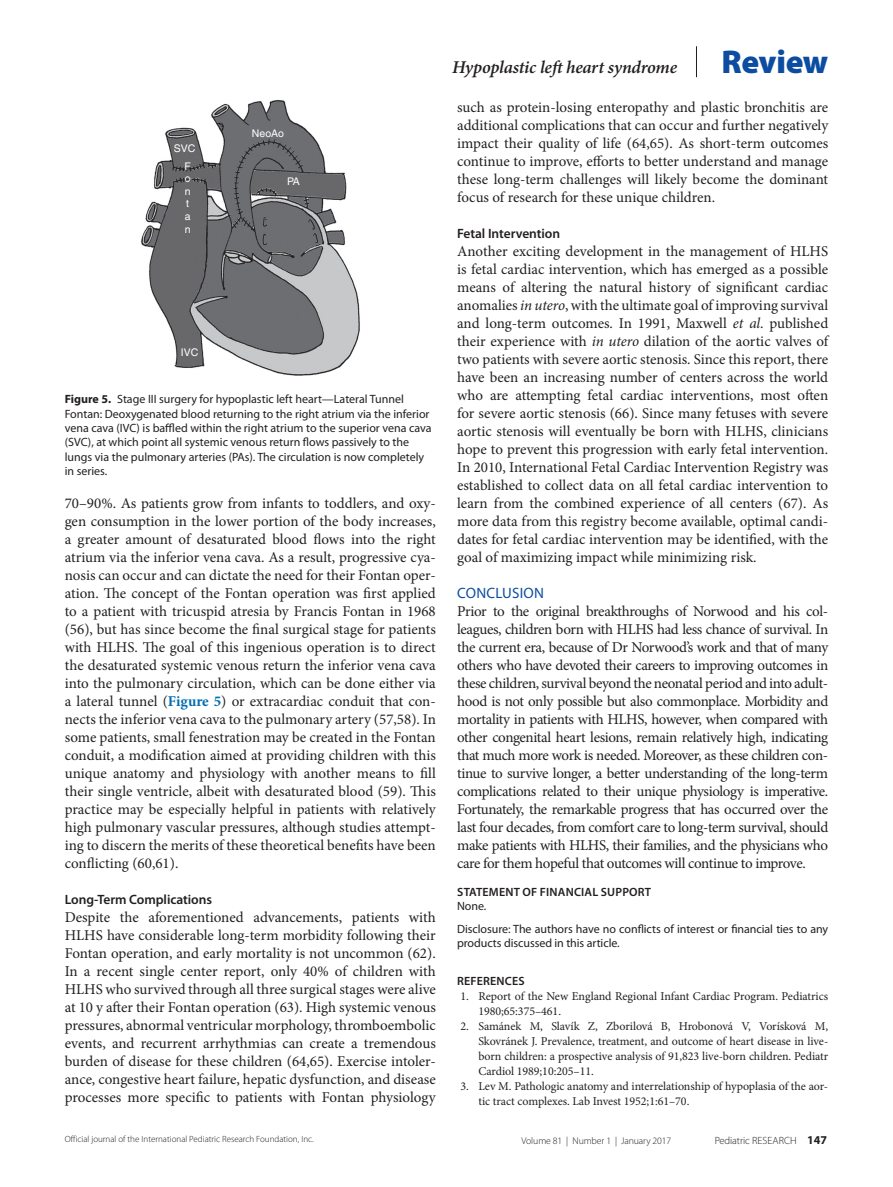
<style>
.page{position:relative;width:893px;height:1187px;background:#fff}
.page>*{position:absolute;margin:0;border:0;box-sizing:border-box;transform-origin:0 0}
.t1{font:900 33px "Myriad Pro";letter-spacing:-.01em;color:#0d4da1}
.t2{font:italic 600 18px "Minion Pro";letter-spacing:-.015em;color:#231f20}
.t3{font:15px/18px "Minion Pro";color:#231f20;text-align:justify}
.t4{font:15px "Myriad Pro";letter-spacing:.015em;color:#0d4da1}
.t5{font:600 13.5px "Myriad Pro";letter-spacing:-.005em;color:#231f20}
.t6{font:12px/14.4px "Myriad Pro";color:#231f20}
.t7{font:12px/15px "Minion Pro";letter-spacing:-.005em;color:#231f20}
.t8{font:600 12px "Myriad Pro";letter-spacing:.015em;color:#231f20}
.t9{font:300 10.5px "Myriad Pro";letter-spacing:-.005em;color:#231f20}
.t10{font:10.5px/12.6px "Helvetica";color:#fff}
.t11{font:300 9.75px "Myriad Pro";letter-spacing:-.01em;color:#231f20}
.t12{font:300 9px "Myriad Pro";color:#231f20}
.s1{font-weight:700}
.s2{font-weight:700;color:#006cb3}
.s3{font-style:italic}
.s4{font-weight:700;font-size:12px}
</style>
<div class="page">
<hr style="left:696px;top:46px;width:1px;height:31px;background:#231f20">
<img style="left:141px;top:99px;width:219px;height:277px">
<p class="t10" style="left:174px;top:142px;width:23px">SVC</p>
<p class="t10" style="left:185px;top:159px;width:8px">F o n t a n</p>
<p class="t10" style="left:181px;top:346px;width:19px">IVC</p>
<p class="t10" style="left:252px;top:127px;width:34px">NeoAo</p>
<p class="t10" style="left:287px;top:175px;width:14px">PA</p>
<p class="t6" style="left:65px;top:392px;width:368px"><span class="s1">Figure 5.</span> Stage III surgery for hypoplastic left heart—Lateral Tunnel Fontan: Deoxygenated blood returning to the right atrium via the inferior vena cava (IVC) is baffled within the right atrium to the superior vena cava (SVC), at which point all systemic venous return flows passively to the lungs via the pulmonary arteries (PAs). The circulation is now completely in series.</p>
<p class="t3" style="left:65px;top:494px;width:373px">70–90%. As patients grow from infants to toddlers, and oxy&shy;gen consumption in the lower portion of the body increases, a greater amount of desaturated blood flows into the right atrium via the inferior vena cava. As a result, progressive cya&shy;nosis can occur and can dictate the need for their Fontan oper&shy;ation. The concept of the Fontan operation was first applied to a patient with tricuspid atresia by Francis Fontan in 1968 (56), but has since become the final surgical stage for patients with HLHS. The goal of this ingenious operation is to direct the desaturated systemic venous return the inferior vena cava into the pulmonary circulation, which can be done either via a lateral tunnel (<span class="s2">Figure 5</span>) or extracardiac conduit that con&shy;nects the inferior vena cava to the pulmonary artery (57,58). In some patients, small fenestration may be created in the Fontan conduit, a modification aimed at providing children with this unique anatomy and physiology with another means to fill their single ventricle, albeit with desaturated blood (59). This practice may be especially helpful in patients with relatively high pulmonary vascular pressures, although studies attempt&shy;ing to discern the merits of these theoretical benefits have been conflicting (60,61).</p>
<p class="t5" style="left:65px;top:890px;width:149px">Long-Term Complications</p>
<p class="t3" style="left:65px;top:908px;width:373px">Despite the aforementioned advancements, patients with HLHS have considerable long-term morbidity following their Fontan operation, and early mortality is not uncommon (62).<br>In a recent single center report, only 40% of children with HLHS who survived through all three surgical stages were alive at 10 y after their Fontan operation (63). High systemic venous pressures, abnormal ventricular morphology, thromboembolic events, and recurrent arrhythmias can create a tremendous burden of disease for these children (64,65). Exercise intoler&shy;ance, congestive heart failure, hepatic dysfunction, and disease processes more specific to patients with Fontan physiology</p>
<p class="t12" style="left:65px;top:1134px;width:250px">Official journal of the International Pediatric Research Foundation, Inc.</p>
<p class="t2" style="left:452px;top:55px;width:227px">Hypoplastic left heart syndrome</p>
<h1 class="t1" style="left:721px;top:44px;width:108px">Review</h1>
<p class="t3" style="left:457px;top:98px;width:373px">such as protein-losing enteropathy and plastic bronchitis are additional complications that can occur and further negatively impact their quality of life (64,65). As short-term outcomes continue to improve, efforts to better understand and manage these long-term challenges will likely become the dominant focus of research for these unique children.</p>
<p class="t5" style="left:457px;top:224px;width:105px">Fetal Intervention</p>
<p class="t3" style="left:457px;top:242px;width:373px">Another exciting development in the management of HLHS is fetal cardiac intervention, which has emerged as a possible means of altering the natural history of significant cardiac anomalies <span class="s3">in utero</span>, with the ultimate goal of improving survival and long-term outcomes. In 1991, Maxwell <span class="s3">et al</span>. published their experience with <span class="s3">in utero</span> dilation of the aortic valves of two patients with severe aortic stenosis. Since this report, there have been an increasing number of centers across the world who are attempting fetal cardiac interventions, most often for severe aortic stenosis (66). Since many fetuses with severe aortic stenosis will eventually be born with HLHS, clinicians hope to prevent this progression with early fetal intervention.<br>In 2010, International Fetal Cardiac Intervention Registry was established to collect data on all fetal cardiac intervention to learn from the combined experience of all centers (67). As more data from this registry become available, optimal candi&shy;dates for fetal cardiac intervention may be identified, with the goal of maximizing impact while minimizing risk.</p>
<p class="t4" style="left:457px;top:583px;width:88px">CONCLUSION</p>
<p class="t3" style="left:457px;top:602px;width:373px">Prior to the original breakthroughs of Norwood and his col&shy;leagues, children born with HLHS had less chance of survival. In the current era, because of Dr Norwood’s work and that of many others who have devoted their careers to improving outcomes in these children, survival beyond the neonatal period and into adult&shy;hood is not only possible but also commonplace. Morbidity and mortality in patients with HLHS, however, when compared with other congenital heart lesions, remain relatively high, indicating that much more work is needed. Moreover, as these children con&shy;tinue to survive longer, a better understanding of the long-term complications related to their unique physiology is imperative.<br>Fortunately, the remarkable progress that has occurred over the last four decades, from comfort care to long-term survival, should make patients with HLHS, their families, and the physicians who care for them hopeful that outcomes will continue to improve.</p>
<p class="t8" style="left:457px;top:884px;width:195px">STATEMENT OF FINANCIAL SUPPORT</p>
<p class="t6" style="left:457px;top:894px;width:373px;line-height:22.6px">None.<br>Disclosure: The authors have no conflicts of interest or financial ties to any</p>
<p class="t6" style="left:457px;top:935px;width:164px">products discussed in this article.</p>
<p class="t8" style="left:457px;top:973px;width:15px">References</p>
<p class="t7" style="left:478px;top:988px;width:351px;text-indent:-18px">1. Report of the New England Regional Infant Cardiac Program. Pediatrics<br>1980;65:375–461.</p>
<p class="t7" style="left:478px;top:1018px;width:351px;text-align:justify;text-indent:-18px">2. Samánek M, Slavík Z, Zborilová B, Hrobonová V, Vorísková M, Skovránek J. Prevalence, treatment, and outcome of heart disease in live&shy;born children: a prospective analysis of 91,823 live-born children. Pediatr Cardiol 1989;10:205–11.</p>
<p class="t7" style="left:478px;top:1078px;width:351px;text-indent:-18px">3. Lev M. Pathologic anatomy and interrelationship of hypoplasia of the aor&shy;tic tract complexes. Lab Invest 1952;1:61–70.</p>
<p class="t11" style="left:521px;top:1135px;width:151px">Volume 81 | Number 1 | January 2017</p>
<p class="t9" style="left:715px;top:1135px;width:114px">Pediatric Research <span class="s4">147</span></p>
</div>
